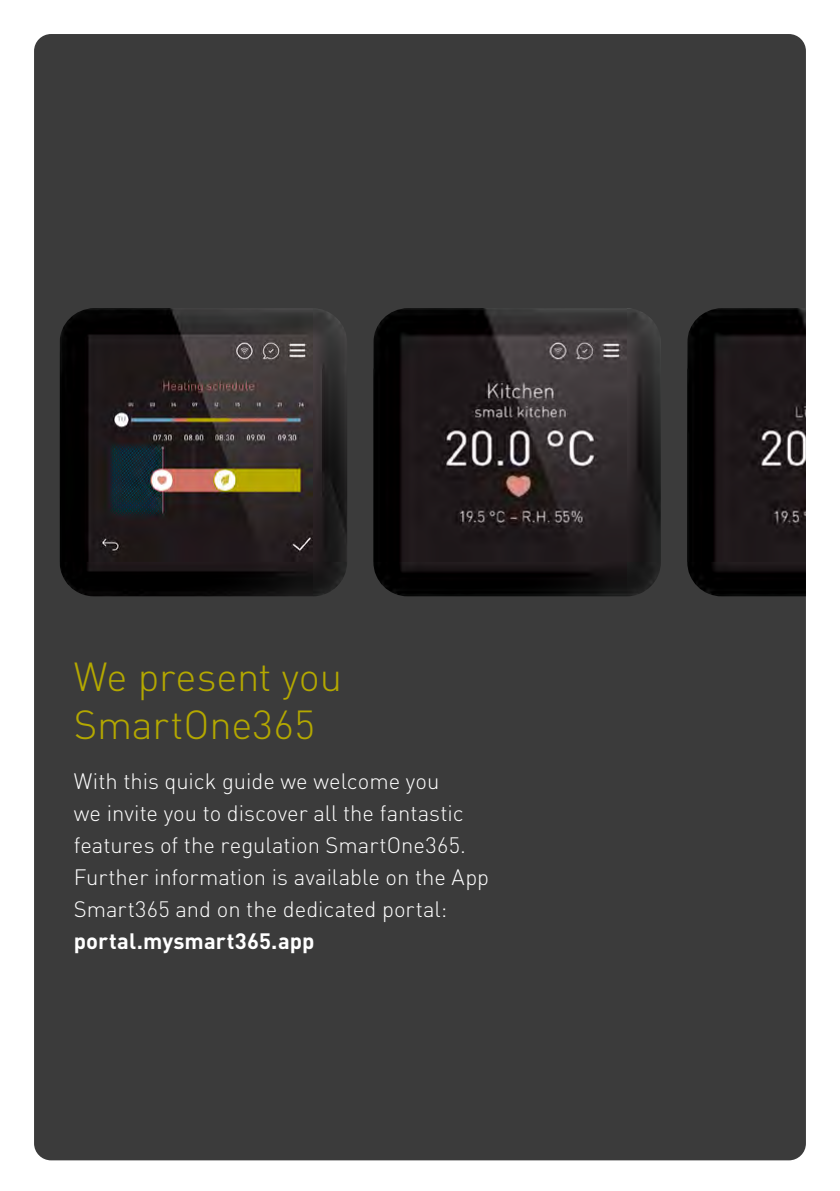
<style>
.page{position:relative;width:840px;height:1191px;background:#fff}
.page>*{position:absolute;margin:0;border:0;box-sizing:border-box;transform-origin:0 0}
.t1{font:300 40px/48px "DIN Pro";letter-spacing:-.005em;color:#b4a800}
.t2{font:300 22px/32px "DIN Pro";color:#fff}
.t3{font:700 22px "DIN Pro";letter-spacing:.005em;color:#fff}
</style>
<div class="page">
<div style="left:34px;top:34px;width:771px;height:1126px;background:#3b3b3b;border-radius:17px"></div>
<img style="left:373px;top:308px;width:287px;height:288px">
<img style="left:687px;top:308px;width:118px;height:288px">
<img style="left:60px;top:308px;width:287px;height:288px">
<h1 class="t1" style="left:74px;top:652px;width:270px">We present you<br>SmartOne365</h1>
<p class="t2" style="left:74px;top:764px;width:416px">With this quick guide we welcome you<br>we invite you to discover all the fantastic features of the regulation SmartOne365.<br>Further information is available on the App Smart365 and on the dedicated portal:</p>
<p class="t3" style="left:74px;top:926px;width:242px">portal.mysmart365.app</p>
</div>
